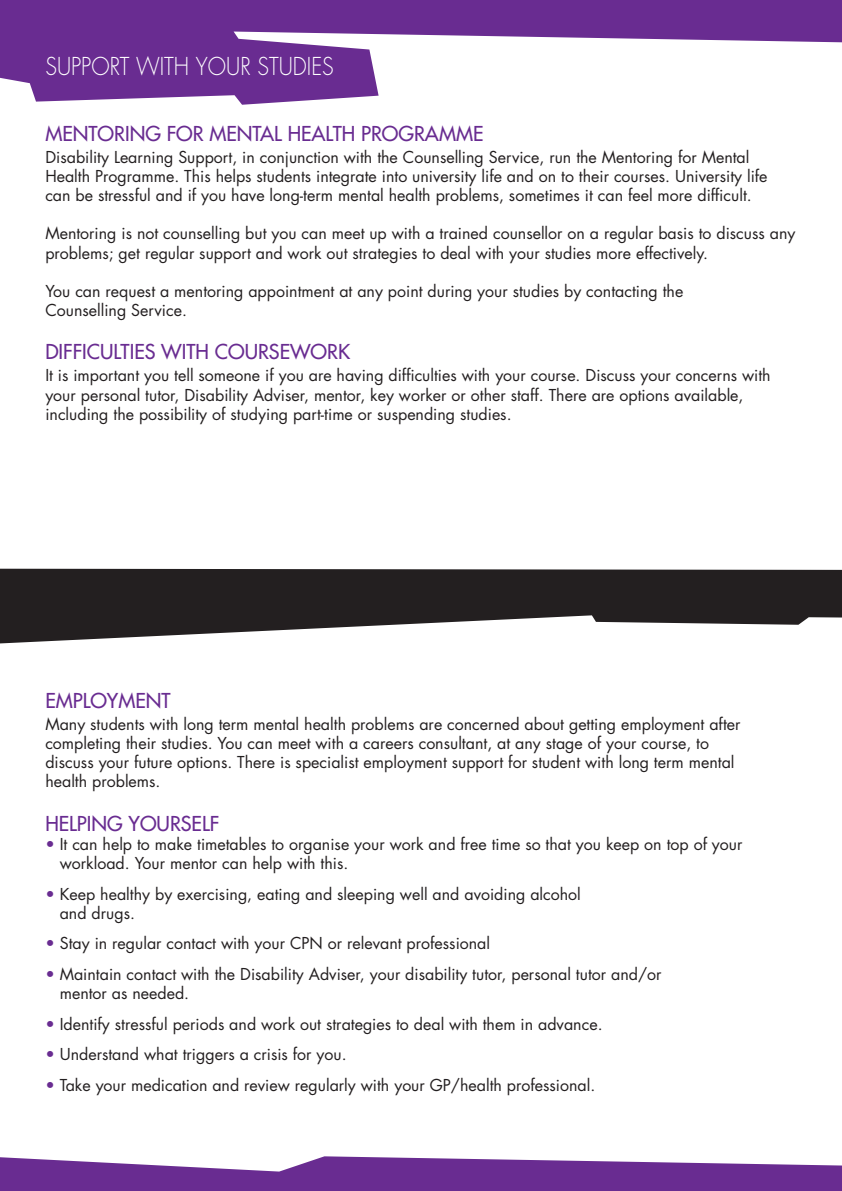
<style>
.page{position:relative;width:842px;height:1191px;background:#fff}
.page>*{position:absolute;margin:0;border:0;box-sizing:border-box;transform-origin:0 0}
.t1{font:300 24px "Futura";color:#fff;scale:.89 1}
.t2{font:20px "Futura";color:#692c91}
.t3{font:16px/19.2px "Futura";color:#231f20}
.s1{color:#692c91}
</style>
<div class="page">
<svg style="left:0;top:0;width:842px;height:105px;fill:#692c91"></svg>
<svg style="left:0;top:1156px;width:842px;height:35px"></svg>
<svg style="left:0;top:568px;width:842px;height:75px;fill:#231f20"></svg>
<p class="t1" style="left:45px;top:52px;width:326px">SUPPORT WITH YOUR STUDIES</p>
<p class="t2" style="left:45px;top:121px;width:440px">MENTORING FOR MENTAL HEALTH PROGRAMME</p>
<p class="t3" style="left:45px;top:147px;width:724px">Disability Learning Support, in conjunction with the Counselling Service, run the Mentoring for Mental<br>Health Programme. This helps students integrate into university life and on to their courses. University life can be stressful and if you have long-term mental health problems, sometimes it can feel more difficult.</p>
<p class="t3" style="left:45px;top:224px;width:752px">Mentoring is not counselling but you can meet up with a trained counsellor on a regular basis to discuss any problems; get regular support and work out strategies to deal with your studies more effectively.</p>
<p class="t3" style="left:45px;top:282px;width:639px">You can request a mentoring appointment at any point during your studies by contacting the<br>Counselling Service.</p>
<p class="t2" style="left:45px;top:339px;width:306px">DIFFICULTIES WITH COURSEWORK</p>
<p class="t3" style="left:45px;top:366px;width:727px">It is important you tell someone if you are having difficulties with your course. Discuss your concerns with your personal tutor, Disability Adviser, mentor, key worker or other staff. There are options available, including the possibility of studying part-time or suspending studies.</p>
<p class="t2" style="left:45px;top:688px;width:127px">EMPLOYMENT</p>
<p class="t3" style="left:45px;top:714px;width:697px">Many students with long term mental health problems are concerned about getting employment after completing their studies. You can meet with a careers consultant, at any stage of your course, to discuss your future options. There is specialist employment support for student with long term mental health problems.</p>
<p class="t2" style="left:45px;top:810px;width:175px">HELPING YOURSELF</p>
<p class="t3" style="left:60px;top:834px;width:684px;text-indent:-14px"><span class="s1">•</span> It can help to make timetables to organise your work and free time so that you keep on top of your workload. Your mentor can help with this.</p>
<p class="t3" style="left:60px;top:884px;width:523px;text-indent:-14px"><span class="s1">•</span> Keep healthy by exercising, eating and sleeping well and avoiding alcohol and drugs.</p>
<p class="t3" style="left:45px;top:934px;width:446px"><span class="s1">•</span> Stay in regular contact with your CPN or relevant professional</p>
<p class="t3" style="left:60px;top:964px;width:603px;text-indent:-14px"><span class="s1">•</span> Maintain contact with the Disability Adviser, your disability tutor, personal tutor and/or mentor as needed.</p>
<p class="t3" style="left:45px;top:1014px;width:559px"><span class="s1">•</span> Identify stressful periods and work out strategies to deal with them in advance.</p>
<p class="t3" style="left:45px;top:1044px;width:303px"><span class="s1">•</span> Understand what triggers a crisis for you.</p>
<p class="t3" style="left:45px;top:1075px;width:551px"><span class="s1">•</span> Take your medication and review regularly with your GP/health professional.</p>
</div>
